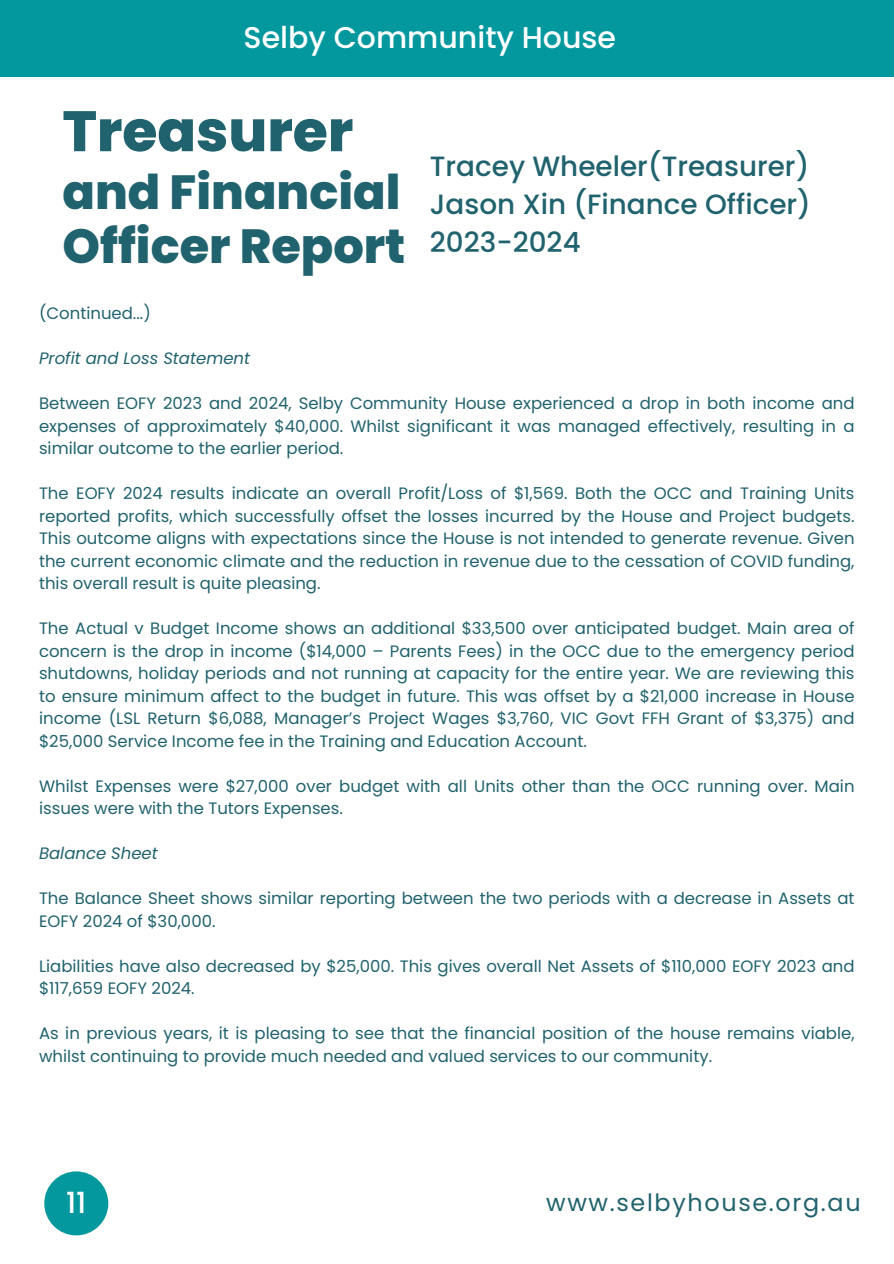
<style>
.page{position:relative;width:894px;height:1264px;background:#fff}
.page>*{position:absolute;margin:0;border:0;box-sizing:border-box;transform-origin:0 0}
.t1{font:800 56.85px "Poppins";color:#20626d}
.t2{font:800 47.85px/54px "Poppins";color:#20626d}
.t3{font:500 30px "Poppins";color:#fff}
.t4{font:500 29.1px "Poppins";color:#fff}
.t5{font:500 27.9px/38.2px "Poppins";color:#20626d;text-align:justify}
.t6{font:23.85px "Poppins";letter-spacing:.07em;color:#20626d}
.t7{font:16.5px/22.5px "Poppins";color:#20626d}
.t8{font:italic 16.5px "Poppins";color:#20626d}
</style>
<div class="page">
<div style="left:0;top:0;width:893px;height:77px;background:#03989e"></div>
<div style="left:44px;top:1171px;width:64px;height:64px;background:#03989e;border-radius:50%"></div>
<p class="t3" style="left:243px;top:17px;width:374px">Selby Community House</p>
<h2 class="t1" style="left:62px;top:91px;width:292px">Treasurer</h2>
<h2 class="t2" style="left:62px;top:165px;width:344px">and Financial<br>Officer Report</h2>
<h1 class="t7" style="left:39px;top:302px;width:113px">(Continued...)</h1>
<h2 class="t8" style="left:39px;top:347px;width:212px">Profit and Loss Statement</h2>
<p class="t7" style="left:39px;top:392px;width:816px;text-align:justify">Between EOFY 2023 and 2024, Selby Community House experienced a drop in both income and expenses of approximately $40,000. Whilst significant it was managed effectively, resulting in a similar outcome to the earlier period.</p>
<p class="t7" style="left:39px;top:482px;width:816px;text-align:justify">The EOFY 2024 results indicate an overall Profit/Loss of $1,569. Both the OCC and Training Units reported profits, which successfully offset the losses incurred by the House and Project budgets.<br>This outcome aligns with expectations since the House is not intended to generate revenue. Given the current economic climate and the reduction in revenue due to the cessation of COVID funding, this overall result is quite pleasing.</p>
<p class="t7" style="left:39px;top:617px;width:816px;text-align:justify">The Actual v Budget Income shows an additional $33,500 over anticipated budget. Main area of concern is the drop in income ($14,000 – Parents Fees) in the OCC due to the emergency period shutdowns, holiday periods and not running at capacity for the entire year. We are reviewing this to ensure minimum affect to the budget in future. This was offset by a $21,000 increase in House income (LSL Return $6,088, Manager’s Project Wages $3,760, VIC Govt FFH Grant of $3,375) and $25,000 Service Income fee in the Training and Education Account.</p>
<p class="t7" style="left:39px;top:774px;width:816px">Whilst Expenses were $27,000 over budget with all Units other than the OCC running over. Main issues were with the Tutors Expenses.</p>
<p class="t8" style="left:39px;top:842px;width:120px">Balance Sheet</p>
<p class="t7" style="left:39px;top:887px;width:816px">The Balance Sheet shows similar reporting between the two periods with a decrease in Assets at<br>EOFY 2024 of $30,000.</p>
<p class="t7" style="left:39px;top:954px;width:816px">Liabilities have also decreased by $25,000. This gives overall Net Assets of $110,000 EOFY 2023 and $117,659 EOFY 2024.</p>
<p class="t7" style="left:39px;top:1022px;width:816px">As in previous years, it is pleasing to see that the financial position of the house remains viable, whilst continuing to provide much needed and valued services to our community.</p>
<h3 class="t5" style="left:430px;top:147px;width:382px">Tracey Wheeler(Treasurer)<br>Jason Xin (Finance Officer)<br>2023-2024</h3>
<p class="t4" style="left:66px;top:1181px;width:22px">11</p>
<p class="t6" style="left:546px;top:1185px;width:316px">www.selbyhouse.org.au</p>
</div>
